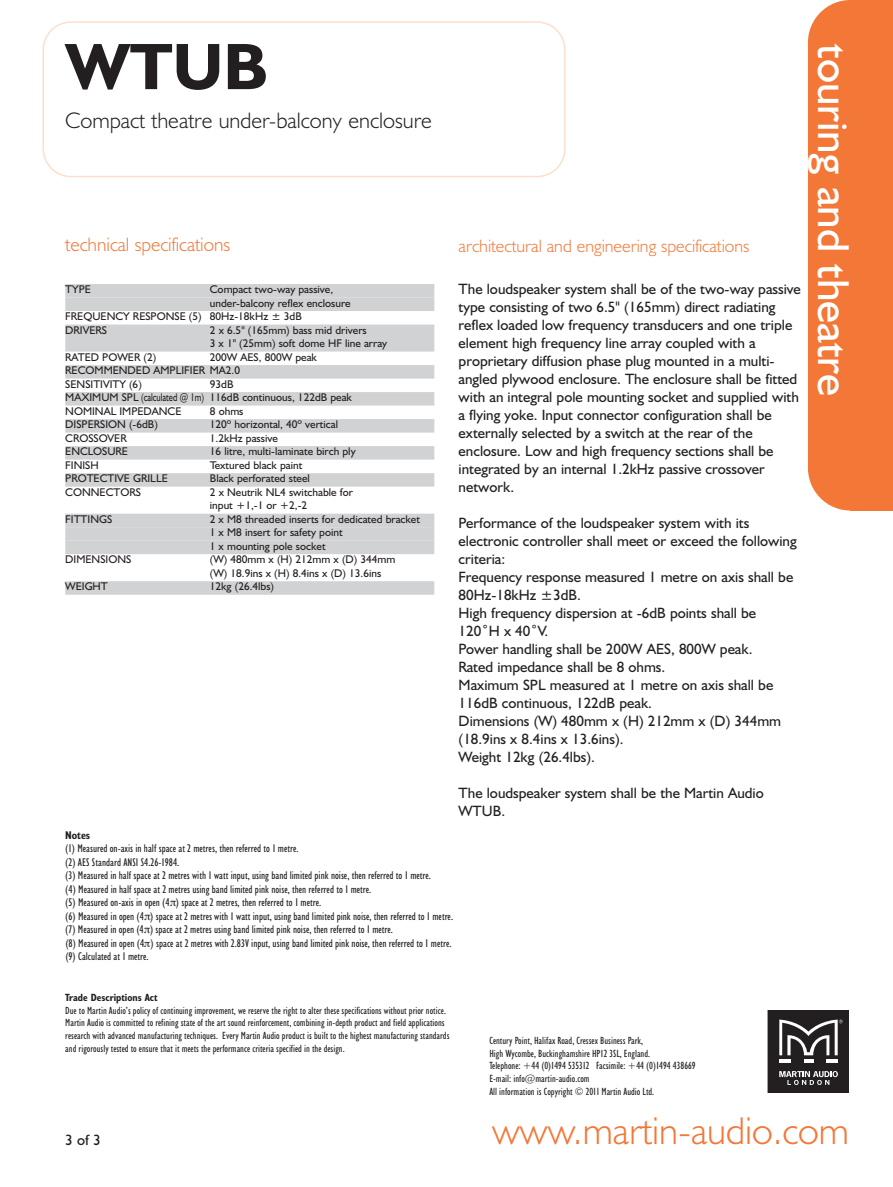
<style>
.page{position:relative;width:893px;height:1187px;background:#fff}
.page>*{position:absolute;margin:0;border:0;box-sizing:border-box;transform-origin:0 0}
.t1{font:700 66px "Humanist 521 BT";color:#231f20}
.t2{font:45px "Humanist 521 BT";color:#fff}
.t3{font:300 39px "Humanist 521 BT";color:#f37736}
.t4{font:300 22.5px "Humanist 521 BT";color:#231f20}
.t5{font:300 19.5px "Humanist 521 BT";color:#f37736}
.t6{font:300 18px "Humanist 521 BT";color:#f37736}
.t7{font:15px/18px "Humanist 521 BT";color:#231f20}
.t8{font:11.25px/13.5px "Humanist 521 BT";color:#231f20}
.t9{font:condensed 11.25px/13.5px "Humanist 521 BT";color:#231f20}
.t10{font:700 condensed 11.25px "Humanist 521 BT";color:#231f20}
.t11{font:condensed 10.5px/12.6px "Humanist 521 BT";color:#231f20}
.t12{font:700 condensed 10.5px "Humanist 521 BT";color:#231f20}
.s1{font-family:"Times";font-stretch:normal}
</style>
<div class="page">
<svg style="left:43px;top:21px;width:523px;height:156px"></svg>
<svg style="left:768px;top:1092px;width:80px;height:1px"></svg>
<div style="left:767px;top:1009px;width:82px;height:83px;background:#231f20"></div>
<svg style="left:779px;top:1071px;width:59px;height:14px"></svg>
<svg style="left:779px;top:1019px;width:64px;height:43px"></svg>
<div style="left:766px;top:1006px;width:84px;height:89px;border:1px solid #fff"></div>
<div style="left:850px;top:0;width:43px;height:510px;background:#f37736"></div>
<div style="left:808px;top:0;width:85px;height:510px;background:#f37736;border-radius:43px"></div>
<div style="left:65px;top:284px;width:369px;height:13px;background:#d1d2d4"></div>
<div style="left:65px;top:297px;width:369px;height:14px;background:#d1d2d4"></div>
<div style="left:65px;top:324px;width:369px;height:14px;background:#d1d2d4"></div>
<div style="left:65px;top:338px;width:369px;height:13px;background:#d1d2d4"></div>
<div style="left:65px;top:365px;width:369px;height:13px;background:#d1d2d4"></div>
<div style="left:65px;top:392px;width:369px;height:13px;background:#d1d2d4"></div>
<div style="left:65px;top:419px;width:369px;height:13px;background:#d1d2d4"></div>
<div style="left:65px;top:446px;width:369px;height:13px;background:#d1d2d4"></div>
<div style="left:65px;top:473px;width:369px;height:13px;background:#d1d2d4"></div>
<div style="left:65px;top:513px;width:369px;height:14px;background:#d1d2d4"></div>
<div style="left:65px;top:527px;width:369px;height:13px;background:#d1d2d4"></div>
<div style="left:65px;top:540px;width:369px;height:14px;background:#d1d2d4"></div>
<div style="left:65px;top:581px;width:369px;height:13px;background:#d1d2d4"></div>
<h1 class="t1" style="left:65px;top:43px;width:204px">WTUB</h1>
<h3 class="t4" style="left:65px;top:113px;width:368px">Compact theatre under-balcony enclosure</h3>
<h3 class="t5" style="left:65px;top:238px;width:166px">technical specifications</h3>
<p class="t8" style="left:65px;top:284px;width:27px">TYPE</p>
<p class="t8" style="left:210px;top:284px;width:125px">Compact two-way passive,</p>
<p class="t8" style="left:210px;top:297px;width:142px">under-balcony reflex enclosure</p>
<p class="t8" style="left:65px;top:311px;width:238px">FREQUENCY RESPONSE (5) 80Hz-18kHz ± 3dB</p>
<p class="t8" style="left:65px;top:324px;width:43px">DRIVERS</p>
<p class="t8" style="left:210px;top:324px;width:179px">2 x 6.5" (165mm) bass mid drivers<br>3 x 1" (25mm) soft dome HF line array</p>
<p class="t8" style="left:65px;top:351px;width:92px">RATED POWER (2)</p>
<p class="t8" style="left:65px;top:351px;width:253px;text-indent:145px">200W AES, 800W peak<br>RECOMMENDED AMPLIFIER MA2.0<br>SENSITIVITY (6)</p>
<p class="t8" style="left:65px;top:378px;width:288px;text-indent:145px">93dB<br>MAXIMUM SPL (calculated @ 1m) 116dB continuous, 122dB peak<br>NOMINAL IMPEDANCE</p>
<p class="t8" style="left:210px;top:405px;width:35px">8 ohms</p>
<p class="t8" style="left:65px;top:419px;width:94px">DISPERSION (-6dB)</p>
<p class="t8" style="left:210px;top:419px;width:130px">120º horizontal, 40º vertical</p>
<p class="t8" style="left:65px;top:432px;width:63px">CROSSOVER</p>
<p class="t8" style="left:210px;top:432px;width:69px">1.2kHz passive</p>
<p class="t8" style="left:65px;top:446px;width:64px">ENCLOSURE</p>
<p class="t8" style="left:210px;top:446px;width:147px">16 litre, multi-laminate birch ply</p>
<p class="t8" style="left:65px;top:459px;width:35px">FINISH</p>
<p class="t8" style="left:210px;top:459px;width:94px">Textured black paint</p>
<p class="t8" style="left:65px;top:473px;width:104px">PROTECTIVE GRILLE</p>
<p class="t8" style="left:210px;top:473px;width:102px">Black perforated steel</p>
<p class="t8" style="left:65px;top:486px;width:77px">CONNECTORS</p>
<p class="t8" style="left:210px;top:486px;width:145px">2 x Neutrik NL4 switchable for input +1,-1 or +2,-2</p>
<p class="t8" style="left:65px;top:513px;width:48px">FITTINGS</p>
<p class="t8" style="left:210px;top:513px;width:212px">2 x M8 threaded inserts for dedicated bracket<br>1 x M8 insert for safety point<br>1 x mounting pole socket</p>
<p class="t8" style="left:65px;top:554px;width:68px">DIMENSIONS</p>
<p class="t8" style="left:210px;top:554px;width:187px">(W) 480mm x (H) 212mm x (D) 344mm (W) 18.9ins x (H) 8.4ins x (D) 13.6ins</p>
<p class="t8" style="left:65px;top:581px;width:44px">WEIGHT</p>
<p class="t8" style="left:210px;top:581px;width:66px">12kg (26.4lbs)</p>
<h2 class="t2" style="left:849px;top:44px;width:353px;rotate:90deg">touring and theatre</h2>
<p class="t6" style="left:459px;top:239px;width:292px">architectural and engineering specifications</p>
<p class="t7" style="left:459px;top:281px;width:344px">The loudspeaker system shall be of the two-way passive type consisting of two 6.5" (165mm) direct radiating reflex loaded low frequency transducers and one triple element high frequency line array coupled with a proprietary diffusion phase plug mounted in a multi&shy;angled plywood enclosure. The enclosure shall be fitted with an integral pole mounting socket and supplied with a flying yoke. Input connector configuration shall be externally selected by a switch at the rear of the enclosure. Low and high frequency sections shall be integrated by an internal 1.2kHz passive crossover network.</p>
<p class="t7" style="left:459px;top:515px;width:340px">Performance of the loudspeaker system with its electronic controller shall meet or exceed the following criteria:<br>Frequency response measured 1 metre on axis shall be 80Hz-18kHz ±3dB.<br>High frequency dispersion at -6dB points shall be 120˚H x 40˚V.<br>Power handling shall be 200W AES, 800W peak.<br>Rated impedance shall be 8 ohms.<br>Maximum SPL measured at 1 metre on axis shall be 116dB continuous, 122dB peak.<br>Dimensions (W) 480mm x (H) 212mm x (D) 344mm (18.9ins x 8.4ins x 13.6ins).<br>Weight 12kg (26.4lbs).</p>
<p class="t7" style="left:459px;top:785px;width:307px">The loudspeaker system shall be the Martin Audio<br>WTUB.</p>
<p class="t10" style="left:65px;top:827px;width:27px">Notes</p>
<p class="t9" style="left:65px;top:843px;width:389px">(1) Measured on-axis in half space at 2 metres, then referred to 1 metre.<br>(2) AES Standard ANSI S4.26-1984.<br>(3) Measured in half space at 2 metres with 1 watt input, using band limited pink noise, then referred to 1 metre.<br>(4) Measured in half space at 2 metres using band limited pink noise, then referred to 1 metre.<br>(5) Measured on-axis in open (4<span class="s1">π</span>) space at 2 metres, then referred to 1 metre.<br>(6) Measured in open (4<span class="s1">π</span>) space at 2 metres with 1 watt input, using band limited pink noise, then referred to 1 metre. (7) Measured in open (4<span class="s1">π</span>) space at 2 metres using band limited pink noise, then referred to 1 metre.<br>(8) Measured in open (4 ) space at 2 metres with 2.83V input, using band limited pink noise, then referred to 1 metre. (9) Calculated at 1 metre.</p>
<p class="t12" style="left:65px;top:990px;width:94px">Trade Descriptions Act</p>
<p class="t11" style="left:65px;top:1004px;width:386px">Due to Martin Audio’s policy of continuing improvement, we reserve the right to alter these specifications without prior notice.<br>Martin Audio is committed to refining state of the art sound reinforcement, combining in-depth product and field applications research with advanced manufacturing techniques. Every Martin Audio product is built to the highest manufacturing standards and rigorously tested to ensure that it meets the performance criteria specified in the design.</p>
<p class="t7" style="left:65px;top:1131px;width:37px">3of3</p>
<p class="t11" style="left:489px;top:1035px;width:208px">Century Point, Halifax Road, Cressex Business Park,<br>High Wycombe, Buckinghamshire HP12 3SL, England.<br>Telephone: +44 (0)1494 535312 Facsimile: +44 (0)1494 438669<br>E-mail: info@martin-audio.com<br>All information is Copyright © 2011 Martin Audio Ltd.</p>
<h3 class="t3" style="left:492px;top:1117px;width:358px">www.martin-audio.com</h3>
</div>
